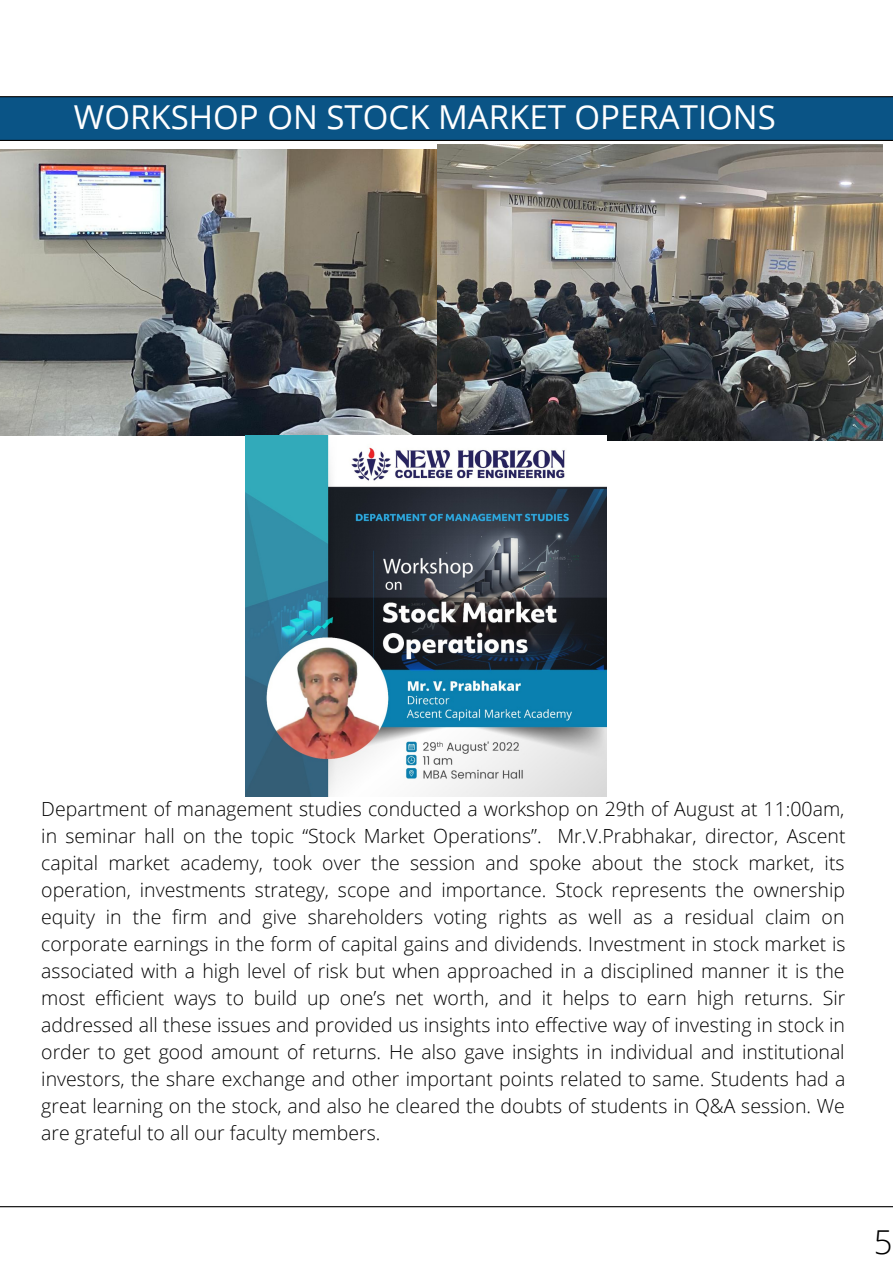
<style>
.page{position:relative;width:893px;height:1264px;background:#fff}
.page>*{position:absolute;margin:0;border:0;box-sizing:border-box;transform-origin:0 0}
.t1{font:33px "Open Sans";color:#fff}
.t2{font:300 33px "Open Sans";color:#000}
.t3{font:300 19.5px/27px "Open Sans";color:#000;text-align:justify}
</style>
<div class="page">
<div style="left:0;top:97px;width:892px;height:43px;background:#0a5486"></div>
<hr style="left:0;top:1206px;width:892px;height:1px;background:#000">
<hr style="left:0;top:140px;width:892px;height:1px;background:#000">
<hr style="left:0;top:96px;width:892px;height:1px;background:#000">
<img style="left:0;top:149px;width:437px;height:286px">
<img style="left:437px;top:144px;width:445px;height:296px">
<img style="left:245px;top:435px;width:361px;height:361px">
<h1 class="t1" style="left:74px;top:94px;width:703px">WORKSHOP ON STOCK MARKET OPERATIONS</h1>
<p class="t3" style="left:41px;top:795px;width:805px">Department of management studies conducted a workshop on 29th of August at 11:00am, in seminar hall on the topic “Stock Market Operations”. Mr.V.Prabhakar, director, Ascent capital market academy, took over the session and spoke about the stock market, its operation, investments strategy, scope and importance. Stock represents the ownership equity in the firm and give shareholders voting rights as well as a residual claim on corporate earnings in the form of capital gains and dividends. Investment in stock market is associated with a high level of risk but when approached in a disciplined manner it is the most efficient ways to build up one’s net worth, and it helps to earn high returns. Sir addressed all these issues and provided us insights into effective way of investing in stock in order to get good amount of returns. He also gave insights in individual and institutional investors, the share exchange and other important points related to same. Students had a great learning on the stock, and also he cleared the doubts of students in Q&amp;A session. We are grateful to all our faculty members.</p>
<h1 class="t2" style="left:873px;top:1219px;width:20px">5</h1>
</div>
